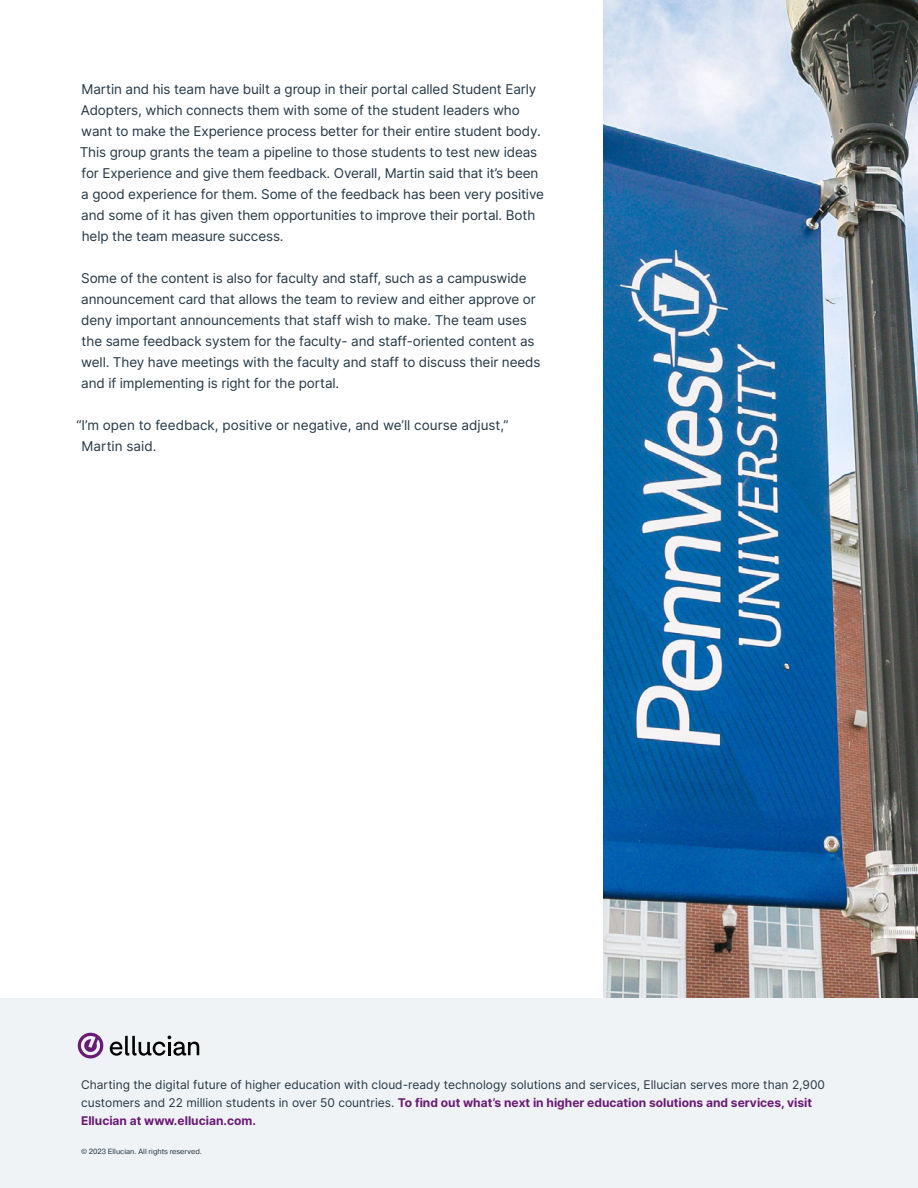
<style>
.page{position:relative;width:918px;height:1188px;background:#fff}
.page>*{position:absolute;margin:0;border:0;box-sizing:border-box;transform-origin:0 0}
.t1{font:13.5px/21px "Inter";letter-spacing:-.01em;color:#253846}
.t2{font:12px/18px "Inter";color:#253846}
.t3{font:7.5px "Pragmatica";color:#253846}
.s1{font-weight:700;color:#6a1b76}
</style>
<div class="page">
<img style="left:603px;top:0;width:315px;height:999px">
<div style="left:0;top:999px;width:918px;height:189px;background:#f0f3f5"></div>
<svg style="left:77px;top:1032px;width:122px;height:27px"></svg>
<p class="t1" style="left:80px;top:78px;width:466px">Martin and his team have built a group in their portal called Student Early Adopters, which connects them with some of the student leaders who want to make the Experience process better for their entire student body.<br>This group grants the team a pipeline to those students to test new ideas for Experience and give them feedback. Overall, Martin said that it’s been a good experience for them. Some of the feedback has been very positive and some of it has given them opportunities to improve their portal. Both help the team measure success.</p>
<p class="t1" style="left:81px;top:267px;width:461px">Some of the content is also for faculty and staff, such as a campuswide announcement card that allows the team to review and either approve or deny important announcements that staff wish to make. The team uses the same feedback system for the faculty- and staff-oriented content as well. They have meetings with the faculty and staff to discuss their needs and if implementing is right for the portal.</p>
<p class="t1" style="left:82px;top:414px;width:429px;text-indent:-5px">“I’m open to feedback, positive or negative, and we’ll course adjust,”<br>Martin said.</p>
<p class="t2" style="left:81px;top:1075px;width:746px">Charting the digital future of higher education with cloud-ready technology solutions and services, Ellucian serves more than 2,900 customers and 22 million students in over 50 countries. <span class="s1">To find out what’s next in higher education solutions and services, visit<br>Ellucian at www.ellucian.com.</span></p>
<p class="t3" style="left:81px;top:1147px;width:123px">© 2023 Ellucian. All rights reserved.</p>
</div>
